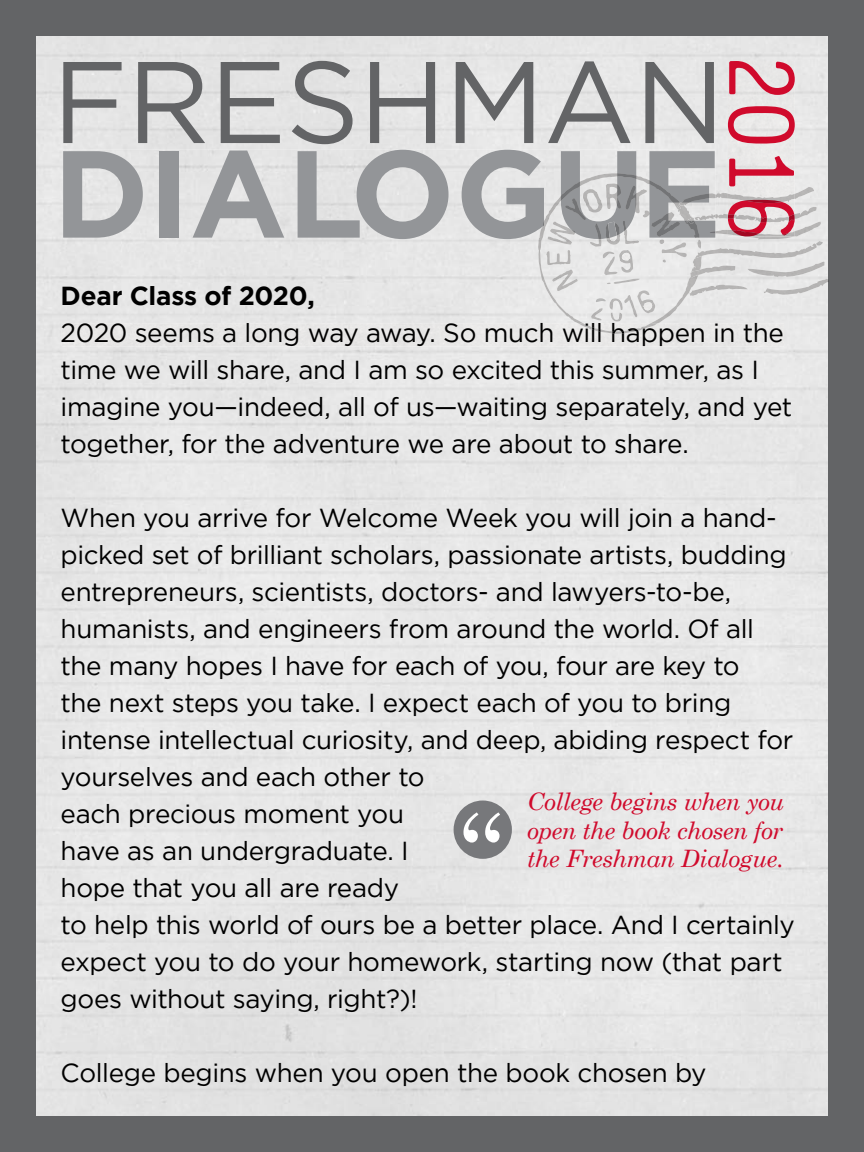
<style>
.page{position:relative;width:864px;height:1152px;background:#fff}
.page>*{position:absolute;margin:0;border:0;box-sizing:border-box;transform-origin:0 0}
.t1{font:700 123.6px "Gotham";color:#939598}
.t2{font:115.8px "Gotham";color:#636466}
.t3{font:99.2px "Crash Numbering Gothic";color:#d00a2c}
.t4{font:26px/37px "Gotham";letter-spacing:-.015em;color:#000}
.t5{font:700 26px "Gotham";letter-spacing:-.01em;color:#000}
.t6{font:italic 24px/28.8px "Century Schoolbook";letter-spacing:-.02em;color:#d00a2c;text-align:justify}
</style>
<div class="page">
<div style="left:62px;top:323px;width:722px;height:23px;background:#e8e7e6"></div>
<div style="left:63px;top:150px;width:652px;height:89px;background:#e5e5e5"></div>
<div style="left:728px;top:61px;width:67px;height:146px;background:#e9e8e7"></div>
<div style="left:30px;top:0;width:805px;height:36px;background:#636466"></div>
<div style="left:30px;top:1116px;width:805px;height:36px;background:#636466"></div>
<div style="left:828px;top:0;width:36px;height:1152px;background:#636466"></div>
<div style="left:0;top:0;width:36px;height:1152px;background:#636466"></div>
<div style="left:454px;top:801px;width:58px;height:58px;background:#77787b;border-radius:50%"></div>
<svg style="left:463px;top:812px;width:37px;height:31px"></svg>
<img style="left:537px;top:239px;width:161px;height:84px">
<img style="left:578px;top:323px;width:80px;height:11px">
<img style="left:539px;top:176px;width:160px;height:63px">
<img style="left:548px;top:222px;width:27px;height:17px">
<img style="left:546px;top:239px;width:156px;height:52px">
<svg style="left:595px;top:298px;width:11px;height:4px"></svg>
<svg style="left:591px;top:308px;width:12px;height:12px"></svg>
<img style="left:610px;top:313px;width:14px;height:9px">
<img style="left:607px;top:298px;width:16px;height:12px">
<img style="left:623px;top:295px;width:15px;height:22px">
<img style="left:637px;top:290px;width:18px;height:23px">
<svg style="left:643px;top:302px;width:11px;height:8px"></svg>
<img style="left:606px;top:223px;width:14px;height:16px">
<img style="left:595px;top:223px;width:6px;height:16px">
<img style="left:608px;top:222px;width:9px;height:17px">
<img style="left:630px;top:239px;width:9px;height:5px">
<img style="left:623px;top:221px;width:5px;height:18px">
<img style="left:604px;top:260px;width:14px;height:15px">
<img style="left:619px;top:250px;width:14px;height:23px">
<svg style="left:589px;top:239px;width:41px;height:21px"></svg>
<img style="left:715px;top:222px;width:107px;height:18px">
<svg style="left:709px;top:231px;width:6px;height:2px"></svg>
<img style="left:728px;top:230px;width:67px;height:6px">
<svg style="left:816px;top:241px;width:7px;height:5px"></svg>
<img style="left:689px;top:266px;width:46px;height:12px">
<img style="left:763px;top:279px;width:65px;height:16px">
<svg style="left:678px;top:208px;width:16px;height:16px"></svg>
<img style="left:689px;top:285px;width:59px;height:11px">
<img style="left:715px;top:187px;width:99px;height:12px">
<img style="left:678px;top:193px;width:37px;height:14px">
<img style="left:728px;top:194px;width:67px;height:9px">
<img style="left:715px;top:207px;width:102px;height:12px">
<img style="left:695px;top:214px;width:20px;height:6px">
<img style="left:728px;top:214px;width:67px;height:8px">
<img style="left:695px;top:243px;width:122px;height:16px">
<img style="left:748px;top:262px;width:78px;height:16px">
<h2 class="t2" style="left:52px;top:28px;width:675px">FRESHMAN</h2>
<h1 class="t1" style="left:53px;top:112px;width:671px">DIALOGUE</h1>
<h3 class="t3" style="left:799px;top:55px;width:187px;rotate:90deg">2016</h3>
<p class="t5" style="left:61px;top:279px;width:256px">Dear Class of 2020,</p>
<p class="t4" style="left:61px;top:314px;width:733px">2020 seems a long way away. So much will happen in the time we will share, and I am so excited this summer, as I imagine you—indeed, all of us—waiting separately, and yet together, for the adventure we are about to share.</p>
<p class="t4" style="left:61px;top:499px;width:736px">When you arrive for Welcome Week you will join a hand&shy;picked set of brilliant scholars, passionate artists, budding entrepreneurs, scientists, doctors- and lawyers-to-be, humanists, and engineers from around the world. Of all the many hopes I have for each of you, four are key to<br>the next steps you take. I expect each of you to bring intense intellectual curiosity, and deep, abiding respect for yourselves and each other to<br>each precious moment you<br>have as an undergraduate. I<br>hope that you all are ready<br>to help this world of ours be a better place. And I certainly expect you to do your homework, starting now (that part goes without saying, right?)!</p>
<p class="t6" style="left:527px;top:786px;width:258px">College begins when you open the book chosen for the Freshman Dialogue.</p>
<p class="t4" style="left:61px;top:1054px;width:648px">College begins when you open the book chosen by</p>
</div>
